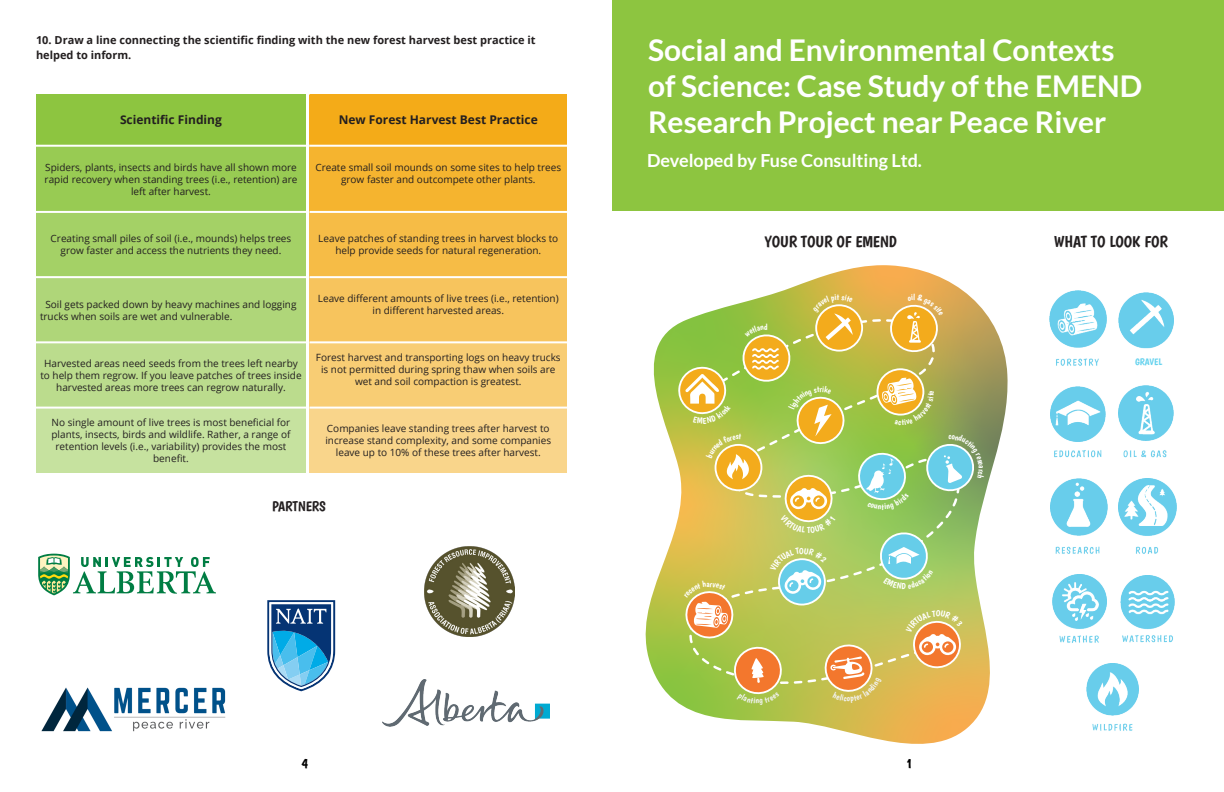
<style>
.page{position:relative;width:1224px;height:792px;background:#fff}
.page>*{position:absolute;margin:0;border:0;box-sizing:border-box;transform-origin:0 0}
.Main_title{font:700 30px/36px "Lato";color:#fff}
.sub_heading{font:700 18px "Lato";color:#fff}
.t1{font:16px "Boogaloo";color:#231f20}
.t2{font:14px "Boogaloo";color:#231f20}
.t3{font:14px "Boogaloo";color:#000}
.QUESTIONS{font:700 12px "Open Sans";color:#231f20}
.QUESTIONS-2{font:700 11px/14.4px "Open Sans";color:#231f20}
.BASIC_BODY{font:10px/12px "Open Sans";color:#231f20;text-align:center}
.t4{font:9.5px "Boogaloo";color:#64d2ee}
.t5{font:8.7px "Boogaloo";color:#fff}
.t6{font:8.6px "Boogaloo";color:#fff}
.t7{font:8.6px "Boogaloo";color:#f2f3f4}
</style>
<div class="page">
<div style="left:612px;top:0;width:612px;height:211px;background:#8dc540"></div>
<svg style="left:645px;top:265px;width:363px;height:479px"></svg>
<img style="left:1049px;top:291px;width:57px;height:75px">
<img style="left:1050px;top:386px;width:55px;height:72px">
<img style="left:1119px;top:385px;width:55px;height:73px">
<img style="left:1050px;top:479px;width:57px;height:75px">
<img style="left:1119px;top:479px;width:57px;height:75px">
<img style="left:1052px;top:575px;width:54px;height:68px">
<img style="left:1121px;top:575px;width:53px;height:68px">
<img style="left:1086px;top:664px;width:52px;height:67px">
<img style="left:1119px;top:293px;width:55px;height:56px">
<div style="left:36px;top:94px;width:270px;height:52px;background:#8dc540"></div>
<svg style="left:309px;top:95px;width:1px;height:50px"></svg>
<div style="left:310px;top:94px;width:257px;height:52px;background:#f4ab18"></div>
<div style="left:36px;top:146px;width:270px;height:66px;background:#98cb53"></div>
<div style="left:310px;top:146px;width:257px;height:66px;background:#f5b42f"></div>
<div style="left:36px;top:212px;width:270px;height:65px;background:#a4d166"></div>
<div style="left:310px;top:212px;width:257px;height:65px;background:#f6bc46"></div>
<div style="left:36px;top:277px;width:270px;height:65px;background:#afd679"></div>
<div style="left:310px;top:277px;width:257px;height:65px;background:#f7c45d"></div>
<div style="left:36px;top:342px;width:270px;height:66px;background:#bbdc8d"></div>
<div style="left:310px;top:342px;width:257px;height:66px;background:#f8cd74"></div>
<div style="left:36px;top:408px;width:270px;height:65px;background:#c6e29f"></div>
<div style="left:310px;top:408px;width:257px;height:65px;background:#f9d58b"></div>
<hr style="left:36px;top:211px;width:270px;height:2px;background:#fff">
<hr style="left:36px;top:276px;width:270px;height:2px;background:#fff">
<hr style="left:36px;top:341px;width:270px;height:2px;background:#fff">
<hr style="left:36px;top:407px;width:270px;height:2px;background:#fff">
<hr style="left:310px;top:211px;width:257px;height:2px;background:#fff">
<hr style="left:310px;top:276px;width:257px;height:2px;background:#fff">
<hr style="left:310px;top:341px;width:257px;height:2px;background:#fff">
<hr style="left:310px;top:407px;width:257px;height:2px;background:#fff">
<hr style="left:36px;top:145px;width:270px;height:2px;background:#fff">
<hr style="left:310px;top:145px;width:257px;height:2px;background:#fff">
<svg style="left:267px;top:600px;width:68px;height:91px"></svg>
<img style="left:424px;top:547px;width:91px;height:90px">
<img style="left:382px;top:679px;width:168px;height:47px">
<svg style="left:38px;top:554px;width:178px;height:41px"></svg>
<img style="left:41px;top:687px;width:185px;height:45px">
<svg style="left:678px;top:294px;width:306px;height:412px;background:#bdc162"></svg>
<p class="QUESTIONS-2" style="left:36px;top:33px;width:501px">10. Draw a line connecting the scientific finding with the new forest harvest best practice it helped to inform.</p>
<p class="QUESTIONS" style="left:120px;top:112px;width:103px">Scientific Finding</p>
<p class="QUESTIONS" style="left:339px;top:112px;width:201px">New Forest Harvest Best Practice</p>
<p class="BASIC_BODY" style="left:45px;top:161px;width:254px">Spiders, plants, insects and birds have all shown more rapid recovery when standing trees (i.e., retention) are left after harvest.</p>
<p class="BASIC_BODY" style="left:315px;top:161px;width:247px">Create small soil mounds on some sites to help trees grow faster and outcompete other plants.</p>
<p class="BASIC_BODY" style="left:51px;top:232px;width:242px">Creating small piles of soil (i.e., mounds) helps trees grow faster and access the nutrients they need.</p>
<p class="BASIC_BODY" style="left:318px;top:232px;width:242px">Leave patches of standing trees in harvest blocks to help provide seeds for natural regeneration.</p>
<p class="BASIC_BODY" style="left:40px;top:298px;width:258px;text-align:left;text-indent:5px">Soil gets packed down by heavy machines and logging trucks when soils are wet and vulnerable.</p>
<p class="BASIC_BODY" style="left:318px;top:292px;width:242px">Leave different amounts of live trees (i.e., retention) in different harvested areas.</p>
<p class="BASIC_BODY" style="left:40px;top:357px;width:263px">Harvested areas need seeds from the trees left nearby to help them regrow. If you leave patches of trees inside harvested areas more trees can regrow naturally.</p>
<p class="BASIC_BODY" style="left:316px;top:351px;width:246px">Forest harvest and transporting logs on heavy trucks is not permitted during spring thaw when soils are wet and soil compaction is greatest.</p>
<p class="BASIC_BODY" style="left:51px;top:416px;width:241px">No single amount of live trees is most beneficial for plants, insects, birds and wildlife. Rather, a range of retention levels (i.e., variability) provides the most benefit.</p>
<p class="BASIC_BODY" style="left:325px;top:422px;width:227px">Companies leave standing trees after harvest to increase stand complexity, and some companies leave up to 10% of these trees after harvest.</p>
<p class="t2" style="left:272px;top:498px;width:55px">PARTNERS</p>
<p class="Main_title" style="left:648px;top:31px;width:496px">Social and Environmental Contexts of Science: Case Study of the EMEND<br>Research Project near Peace River</p>
<p class="sub_heading" style="left:647px;top:150px;width:277px">Developed by Fuse Consulting Ltd.</p>
<p class="t1" style="left:765px;top:232px;width:134px">YOUR TOUR OF EMEND</p>
<p class="t1" style="left:1054px;top:232px;width:115px">WHAT TO LOOK FOR</p>
<p class="t6" style="left:913px;top:292px;width:4px">l</p>
<p class="t6" style="left:819px;top:384px;width:4px">r</p>
<p class="t5" style="left:926px;top:394px;width:5px;rotate:-90deg">e</p>
<p class="t6" style="left:948px;top:431px;width:5px">c</p>
<p class="t7" style="left:847px;top:693px;width:5px">o</p>
<p class="t6" style="left:902px;top:581px;width:6px">D</p>
<p class="t4" style="left:1135px;top:356px;width:29px">GRAVEL</p>
<p class="t3" style="left:302px;top:755px;width:8px">4</p>
<p class="t3" style="left:906px;top:755px;width:8px">1</p>
</div>
